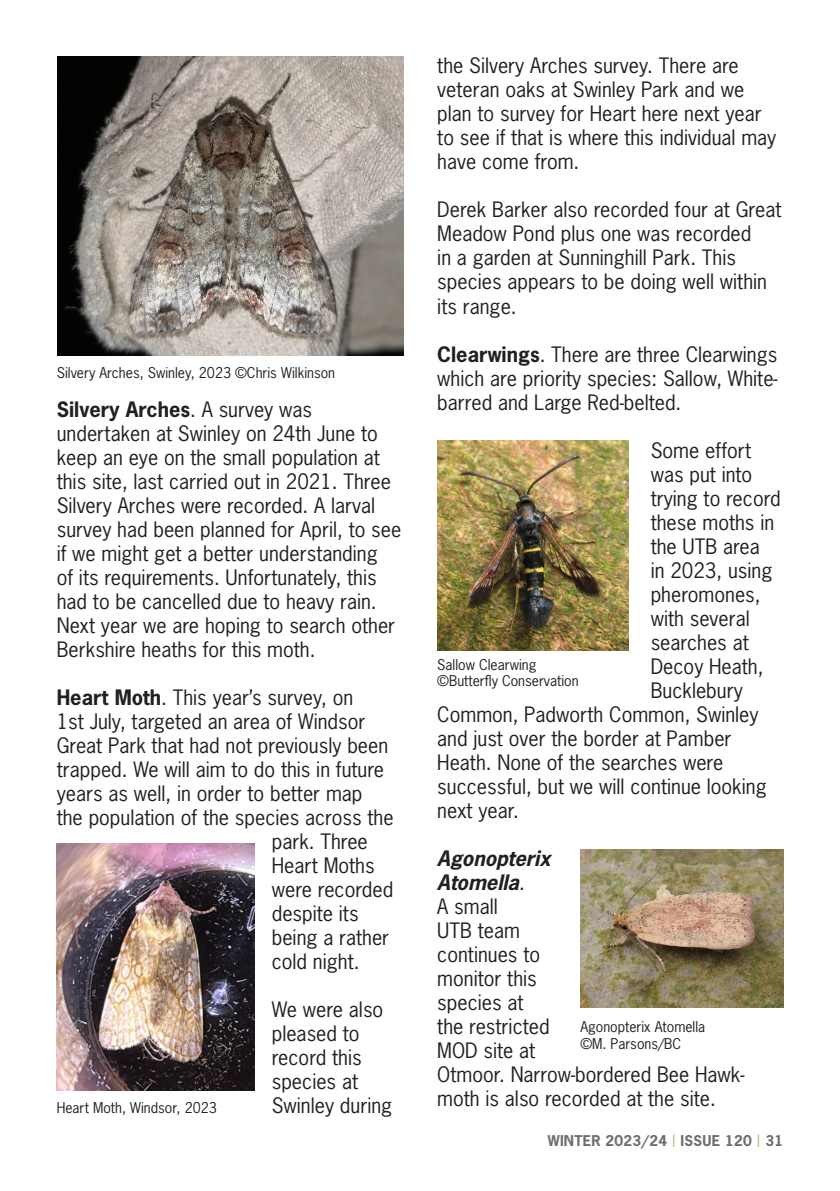
<style>
.page{position:relative;width:840px;height:1191px;background:#fff}
.page>*{position:absolute;margin:0;border:0;box-sizing:border-box;transform-origin:0 0}
.Body_Copy_Bold{font:20px/24px "News Gothic";color:#231f20}
.Body_Copy_Bold-2{font:14px "News Gothic";color:#231f20}
.t1{font:700 14px "News Gothic";letter-spacing:.02em;color:#6c6d70}
.s1{font-weight:700}
.s2{font-weight:700;font-style:italic}
.s3{font-weight:400;font-size:16px;color:#adc287}
</style>
<div class="page">
<img style="left:57px;top:57px;width:346px;height:298px">
<img style="left:57px;top:843px;width:197px;height:247px">
<img style="left:437px;top:441px;width:190px;height:209px">
<img style="left:580px;top:849px;width:202px;height:158px">
<p class="Body_Copy_Bold-2" style="left:57px;top:364px;width:280px">Silvery Arches, Swinley, 2023 ©Chris Wilkinson</p>
<p class="Body_Copy_Bold" style="left:57px;top:397px;width:346px"><span class="s1">Silvery Arches</span>. A survey was undertaken at Swinley on 24th June to keep an eye on the small population at this site, last carried out in 2021. Three Silvery Arches were recorded. A larval survey had been planned for April, to see if we might get a better understanding<br>of its requirements. Unfortunately, this had to be cancelled due to heavy rain.<br>Next year we are hoping to search other Berkshire heaths for this moth.</p>
<p class="Body_Copy_Bold" style="left:57px;top:685px;width:298px"><span class="s1">Heart Moth</span>. This year’s survey, on</p>
<p class="Body_Copy_Bold" style="left:57px;top:709px;width:310px">1st July, targeted an area of Windsor</p>
<p class="Body_Copy_Bold" style="left:57px;top:733px;width:333px">Great Park that had not previously been</p>
<p class="Body_Copy_Bold" style="left:57px;top:757px;width:329px">trapped. We will aim to do this in future</p>
<p class="Body_Copy_Bold" style="left:57px;top:781px;width:307px">years as well, in order to better map</p>
<p class="Body_Copy_Bold" style="left:57px;top:805px;width:338px">the population of the species across the</p>
<p class="Body_Copy_Bold" style="left:271px;top:829px;width:98px">park. Three</p>
<p class="Body_Copy_Bold" style="left:271px;top:853px;width:104px">Heart Moths</p>
<p class="Body_Copy_Bold" style="left:271px;top:877px;width:123px">were recorded</p>
<p class="Body_Copy_Bold" style="left:271px;top:901px;width:88px">despite its</p>
<p class="Body_Copy_Bold" style="left:271px;top:925px;width:119px">being a rather</p>
<p class="Body_Copy_Bold" style="left:271px;top:949px;width:89px">cold night.</p>
<p class="Body_Copy_Bold" style="left:271px;top:997px;width:122px">We were also pleased to record this species at<br>Swinley during</p>
<p class="Body_Copy_Bold-2" style="left:57px;top:1099px;width:162px">Heart Moth, Windsor, 2023</p>
<p class="Body_Copy_Bold" style="left:437px;top:53px;width:340px">the Silvery Arches survey. There are veteran oaks at Swinley Park and we plan to survey for Heart here next year to see if that is where this individual may have come from.</p>
<p class="Body_Copy_Bold" style="left:437px;top:197px;width:345px">Derek Barker also recorded four at Great<br>Meadow Pond plus one was recorded<br>in a garden at Sunninghill Park. This species appears to be doing well within its range.</p>
<p class="Body_Copy_Bold" style="left:437px;top:341px;width:342px;text-align:justify"><span class="s1">Clearwings</span>. There are three Clearwings which are priority species: Sallow, White&shy;barred and Large Red-belted.</p>
<p class="Body_Copy_Bold" style="left:650px;top:437px;width:102px">Some effort</p>
<p class="Body_Copy_Bold" style="left:650px;top:461px;width:103px">was put into</p>
<p class="Body_Copy_Bold" style="left:650px;top:485px;width:131px">trying to record</p>
<p class="Body_Copy_Bold" style="left:650px;top:509px;width:125px">these moths in</p>
<p class="Body_Copy_Bold" style="left:650px;top:533px;width:111px">the UTB area</p>
<p class="Body_Copy_Bold" style="left:650px;top:557px;width:123px">in 2023, using</p>
<p class="Body_Copy_Bold" style="left:650px;top:581px;width:111px">pheromones,</p>
<p class="Body_Copy_Bold" style="left:650px;top:605px;width:100px">with several</p>
<p class="Body_Copy_Bold" style="left:650px;top:629px;width:99px">searches at</p>
<p class="Body_Copy_Bold" style="left:650px;top:653px;width:114px">Decoy Heath,</p>
<p class="Body_Copy_Bold" style="left:650px;top:677px;width:94px">Bucklebury</p>
<p class="Body_Copy_Bold" style="left:437px;top:701px;width:322px">Common, Padworth Common, Swinley</p>
<p class="Body_Copy_Bold" style="left:437px;top:725px;width:296px">and just over the border at Pamber</p>
<p class="Body_Copy_Bold" style="left:437px;top:749px;width:287px">Heath. None of the searches were</p>
<p class="Body_Copy_Bold" style="left:437px;top:773px;width:331px">successful, but we will continue looking</p>
<p class="Body_Copy_Bold" style="left:437px;top:797px;width:83px">next year.</p>
<p class="Body_Copy_Bold" style="left:437px;top:845px;width:308px"><span class="s2">Agonopterix<br>Atomella</span>.<br>A small<br>UTB team<br>continues to<br>monitor this<br>species at<br>the restricted<br>MOD site at<br>Otmoor. Narrow-bordered Bee Hawk&shy;moth is also recorded at the site.</p>
<p class="Body_Copy_Bold-2" style="left:437px;top:655px;width:101px">Sallow Clearwing</p>
<p class="Body_Copy_Bold-2" style="left:437px;top:672px;width:143px">©Butterfly Conservation</p>
<p class="Body_Copy_Bold-2" style="left:580px;top:1017px;width:126px">Agonopterix Atomella</p>
<p class="Body_Copy_Bold-2" style="left:580px;top:1034px;width:102px">©M. Parsons/BC</p>
<p class="t1" style="left:547px;top:1131px;width:237px">WINTER 2023/24 <span class="s3">|</span> ISSUE 120 <span class="s3">|</span> 31</p>
</div>
